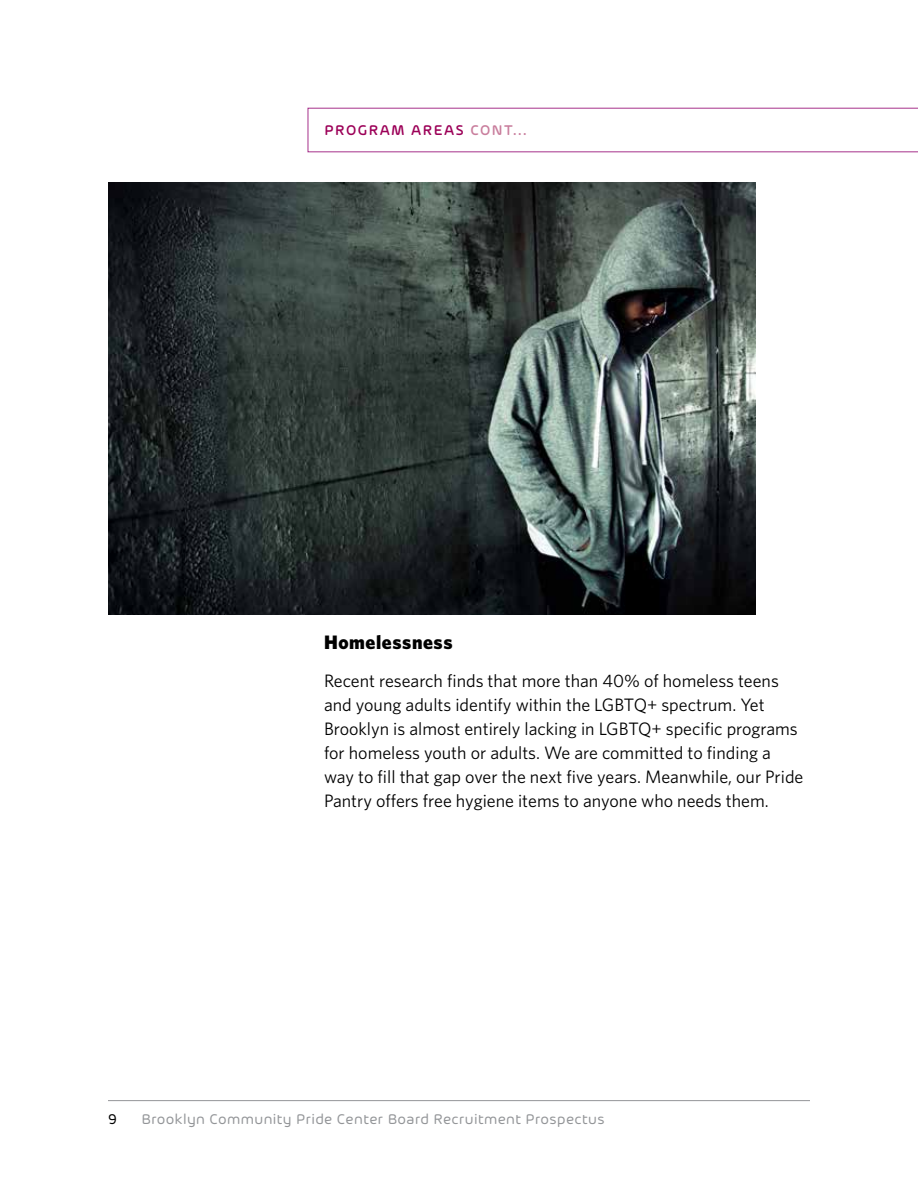
<style>
.page{position:relative;width:918px;height:1188px;background:#fff}
.page>*{position:absolute;margin:0;border:0;box-sizing:border-box;transform-origin:0 0}
.t1{font:900 19.5px "Whitney";letter-spacing:.03em;color:#000}
.t2{font:18px/24px "Whitney";color:#000}
.t3{font:15px "Arlon";letter-spacing:.025em;color:#939598}
.t4{font:500 15px "Arlon";letter-spacing:.1em;color:#9c0058}
.t5{font:15px "Arlon";color:#000}
.s1{color:#c97e9d}
</style>
<div class="page">
<hr style="left:108px;top:1100px;width:702px;height:1px;background:#939598">
<svg style="left:308px;top:108px;width:610px;height:44px"></svg>
<img style="left:108px;top:183px;width:648px;height:432px">
<p class="t4" style="left:324px;top:119px;width:204px">PROGRAM AREAS <span class="s1">CONT...</span></p>
<p class="t1" style="left:324px;top:629px;width:130px">Homelessness</p>
<p class="t2" style="left:324px;top:668px;width:481px">Recent research finds that more than 40% of homeless teens and young adults identify within the LGBTQ+ spectrum. Yet Brooklyn is almost entirely lacking in LGBTQ+ specific programs for homeless youth or adults. We are committed to finding a way to fill that gap over the next five years. Meanwhile, our Pride Pantry offers free hygiene items to anyone who needs them.</p>
<p class="t5" style="left:108px;top:1108px;width:10px">9</p>
<p class="t3" style="left:141px;top:1108px;width:465px">Brooklyn Community Pride Center Board Recruitment Prospectus</p>
</div>
